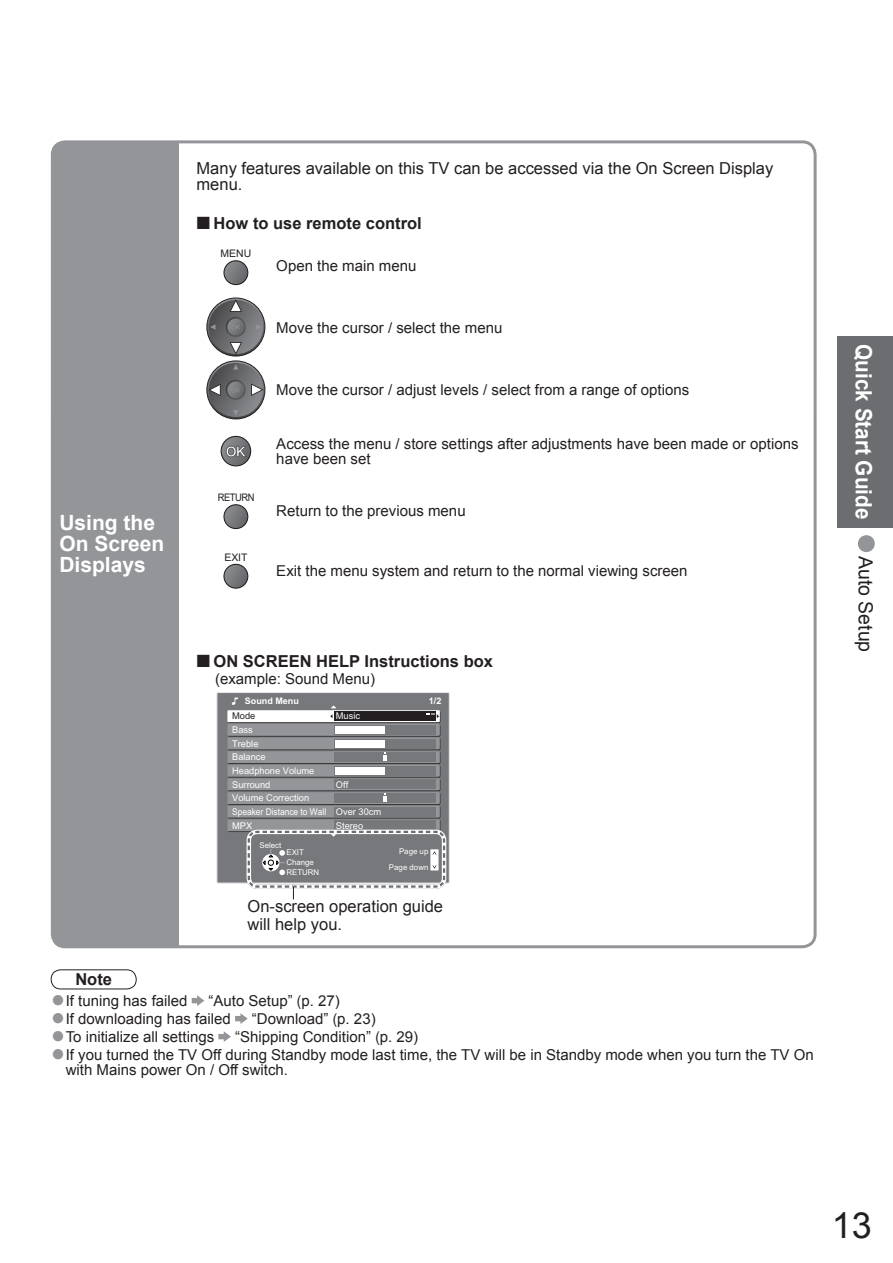
<style>
.page{position:relative;width:893px;height:1263px;background:#fff}
.page>*{position:absolute;margin:0;border:0;box-sizing:border-box;transform-origin:0 0}
.t1{font:36px "Arial";color:#231f20}
.t2{font:700 22.5px "Arial";color:#fff;scale:.92 1}
.t3{font:700 21px/21px "Arial";color:#fff}
.t4{font:19.5px "Arial";color:#231f20}
.t5{font:16.5px/18px "Arial";color:#231f20}
.t6{font:700 16.5px "Arial";color:#231f20}
.t7{font:15px/15px "Arial";color:#231f20}
.t8{font:10.35px "Arial";color:#231f20}
.t9{font:10.35px "Arial";color:#231f20;scale:.9 1}
.t10{font:9.3px/13.6px "Arial";color:#fff}
.t11{font:9.3px "Arial";color:#231f20}
.t12{font:700 9px "Arial";color:#fff}
.t13{font:7.95px/16.6px "Arial";color:#fff;text-align:right}
.t14{font:7.8px/9.8px "Arial";color:#fff}
.s1{font-size:26.4px}
.s2{font-size:41.25px;color:#939598}
.s3{font-size:68.25px;color:#939598}
</style>
<div class="page">
<div style="left:837px;top:336px;width:55px;height:191px;background:#6c6d70"></div>
<div style="left:52px;top:142px;width:126px;height:805px;background:#939598"></div>
<div style="left:51px;top:140px;width:765px;height:808px;border:3px solid #939598;border-radius:13px"></div>
<div style="left:217px;top:693px;width:232px;height:190px;background:#76787b"></div>
<div style="left:216px;top:692px;width:233px;height:192px;border:1px solid #e6e7e9"></div>
<div style="left:228px;top:711px;width:212px;height:12px;background:#565354"></div>
<div style="left:227px;top:710px;width:213px;height:12px;background:#fff"></div>
<div style="left:334px;top:711px;width:101px;height:10px;background:#231f20"></div>
<div style="left:228px;top:725px;width:212px;height:12px;background:#474547"></div>
<div style="left:227px;top:724px;width:213px;height:12px;background:#939598"></div>
<div style="left:228px;top:738px;width:212px;height:12px;background:#5a595b"></div>
<div style="left:227px;top:738px;width:213px;height:11px;background:#939598"></div>
<div style="left:228px;top:752px;width:212px;height:12px;background:#3c3a3b"></div>
<div style="left:227px;top:751px;width:213px;height:12px;background:#939598"></div>
<div style="left:227px;top:765px;width:213px;height:12px;background:#939598"></div>
<div style="left:228px;top:779px;width:212px;height:12px;background:#515052"></div>
<div style="left:227px;top:778px;width:213px;height:12px;background:#939598"></div>
<div style="left:334px;top:780px;width:101px;height:9px;background:#76787b"></div>
<div style="left:228px;top:793px;width:212px;height:12px;background:#3a393a"></div>
<div style="left:227px;top:792px;width:213px;height:12px;background:#939598"></div>
<div style="left:227px;top:806px;width:213px;height:12px;background:#939598"></div>
<div style="left:334px;top:807px;width:101px;height:10px;background:#76787b"></div>
<svg style="left:227px;top:819px;width:213px;height:12px"></svg>
<div style="left:334px;top:821px;width:101px;height:9px;background:#76787b"></div>
<svg style="left:231px;top:698px;width:7px;height:7px"></svg>
<div style="left:334px;top:725px;width:101px;height:10px;background:#76787b"></div>
<div style="left:335px;top:726px;width:50px;height:8px;background:#fff"></div>
<div style="left:334px;top:739px;width:101px;height:9px;background:#76787b"></div>
<div style="left:335px;top:740px;width:50px;height:7px;background:#fff"></div>
<div style="left:334px;top:766px;width:101px;height:10px;background:#76787b"></div>
<div style="left:335px;top:767px;width:50px;height:7px;background:#fff"></div>
<div style="left:334px;top:752px;width:101px;height:10px;background:#76787b"></div>
<svg style="left:383px;top:752px;width:3px;height:9px"></svg>
<div style="left:334px;top:793px;width:101px;height:10px;background:#76787b"></div>
<svg style="left:383px;top:793px;width:3px;height:9px"></svg>
<svg style="left:426px;top:713px;width:13px;height:5px"></svg>
<svg style="left:246px;top:830px;width:200px;height:69px"></svg>
<svg style="left:224px;top:261px;width:24px;height:24px"></svg>
<div style="left:223px;top:260px;width:25px;height:25px;border:1px solid #231f20;border-radius:50%"></div>
<svg style="left:207px;top:298px;width:58px;height:58px"></svg>
<div style="left:206px;top:298px;width:59px;height:58px;border:1px solid #231f20;border-radius:50%"></div>
<svg style="left:209px;top:300px;width:54px;height:54px;background:#6b6c6e"></svg>
<svg style="left:226px;top:317px;width:20px;height:20px"></svg>
<div style="left:228px;top:319px;width:17px;height:18px;background:#57585a;border-radius:50%"></div>
<svg style="left:227px;top:318px;width:18px;height:18px"></svg>
<div style="left:227px;top:318px;width:18px;height:18px;border:1px solid #57585a;border-radius:50%"></div>
<svg style="left:231px;top:325px;width:9px;height:5px"></svg>
<svg style="left:229px;top:299px;width:13px;height:13px"></svg>
<svg style="left:229px;top:342px;width:13px;height:12px"></svg>
<svg style="left:210px;top:324px;width:5px;height:6px"></svg>
<svg style="left:256px;top:324px;width:5px;height:6px"></svg>
<svg style="left:207px;top:361px;width:58px;height:58px"></svg>
<div style="left:206px;top:361px;width:59px;height:58px;border:1px solid #231f20;border-radius:50%"></div>
<svg style="left:209px;top:363px;width:54px;height:54px;background:#6a6b6e"></svg>
<svg style="left:226px;top:380px;width:20px;height:20px"></svg>
<div style="left:228px;top:382px;width:17px;height:18px;background:#57585a;border-radius:50%"></div>
<svg style="left:227px;top:381px;width:18px;height:18px"></svg>
<div style="left:227px;top:381px;width:18px;height:18px;border:1px solid #57585a;border-radius:50%"></div>
<svg style="left:231px;top:388px;width:9px;height:5px"></svg>
<svg style="left:208px;top:384px;width:13px;height:12px"></svg>
<svg style="left:251px;top:384px;width:12px;height:12px"></svg>
<svg style="left:233px;top:364px;width:5px;height:6px"></svg>
<svg style="left:233px;top:410px;width:5px;height:6px"></svg>
<svg style="left:221px;top:436px;width:30px;height:30px"></svg>
<div style="left:220px;top:436px;width:31px;height:30px;border:1px solid #231f20;border-radius:50%"></div>
<svg style="left:226px;top:446px;width:21px;height:11px"></svg>
<svg style="left:224px;top:505px;width:24px;height:24px"></svg>
<div style="left:223px;top:504px;width:25px;height:25px;border:1px solid #231f20;border-radius:50%"></div>
<svg style="left:224px;top:564px;width:24px;height:24px"></svg>
<div style="left:223px;top:564px;width:25px;height:25px;border:1px solid #231f20;border-radius:50%"></div>
<div style="left:51px;top:970px;width:85px;height:19px;border:1px solid #231f20;border-radius:10px"></div>
<svg style="left:192px;top:995px;width:12px;height:11px"></svg>
<svg style="left:235px;top:1013px;width:13px;height:11px"></svg>
<svg style="left:218px;top:1031px;width:13px;height:11px"></svg>
<p class="t5" style="left:196px;top:160px;width:578px;line-height:16.5px">Many features available on this TV can be accessed via the On Screen Display menu.</p>
<p class="t6" style="left:195px;top:214px;width:228px"><span class="s1">■</span>How to use remote control</p>
<h3 class="t3" style="left:59px;top:512px;width:107px">Using the<br>On Screen<br>Displays</h3>
<p class="t8" style="left:220px;top:250px;width:32px">MENU</p>
<p class="t9" style="left:218px;top:494px;width:42px">RETURN</p>
<p class="t8" style="left:224px;top:553px;width:25px">EXIT</p>
<p class="t7" style="left:276px;top:259px;width:142px">Open the main menu</p>
<p class="t7" style="left:276px;top:320px;width:227px">Move the cursor / select the menu</p>
<p class="t7" style="left:276px;top:383px;width:414px">Move the cursor / adjust levels / select from a range of options</p>
<p class="t7" style="left:276px;top:436px;width:523px">Access the menu / store settings after adjustments have been made or options have been set</p>
<p class="t7" style="left:276px;top:503px;width:191px">Return to the previous menu</p>
<p class="t7" style="left:276px;top:563px;width:412px">Exit the menu system and return to the normal viewing screen</p>
<p class="t6" style="left:195px;top:652px;width:299px"><span class="s1">■</span>ON SCREEN HELP Instructions box</p>
<p class="t7" style="left:215px;top:671px;width:162px">(example: Sound Menu)</p>
<p class="t12" style="left:245px;top:698px;width:56px">Sound Menu</p>
<p class="t12" style="left:429px;top:698px;width:14px">1/2</p>
<p class="t11" style="left:232px;top:713px;width:25px">Mode</p>
<p class="t10" style="left:336px;top:710px;width:26px">Music</p>
<p class="t10" style="left:232px;top:724px;width:84px">Bass<br>Treble<br>Balance<br>Headphone Volume<br>Surround</p>
<p class="t10" style="left:336px;top:778px;width:14px">Off</p>
<p class="t10" style="left:232px;top:792px;width:151px">Volume Correction<br>Speaker Distance to Wall Over 30cm<br>MPX</p>
<p class="t10" style="left:336px;top:819px;width:29px">Stereo</p>
<p class="t14" style="left:259px;top:841px;width:23px">Select</p>
<p class="t13" style="left:389px;top:843px;width:41px">Page up<br>Page down</p>
<p class="t5" style="left:247px;top:898px;width:197px">On-screen operation guide will help you.</p>
<p class="t14" style="left:286px;top:848px;width:34px">EXIT<br>Change<br>RETURN</p>
<p class="t6" style="left:75px;top:970px;width:38px">Note</p>
<p class="t7" style="left:51px;top:993px;width:138px"><span class="s2">•</span> If tuning has failed</p>
<p class="t7" style="left:208px;top:993px;width:133px">“Auto Setup” (p. 27)</p>
<p class="t7" style="left:51px;top:1011px;width:181px"><span class="s2">•</span> If downloading has failed</p>
<p class="t7" style="left:252px;top:1011px;width:125px">“Download” (p. 23)</p>
<p class="t7" style="left:51px;top:1029px;width:165px"><span class="s2">•</span> To initialize all settings</p>
<p class="t7" style="left:235px;top:1029px;width:184px">“Shipping Condition” (p. 29)</p>
<p class="t7" style="left:66px;top:1047px;width:749px;text-indent:-15px"><span class="s2">•</span> If you turned the TV Off during Standby mode last time, the TV will be in Standby mode when you turn the TV On with Mains power On / Off switch.</p>
<h2 class="t2" style="left:876px;top:344px;width:192px;rotate:90deg">Quick Start Guide</h2>
<h3 class="t4" style="left:876px;top:532px;width:122px;rotate:90deg"><span class="s3">•</span> Auto Setup</h3>
<h1 class="t1" style="left:831px;top:1206px;width:42px">13</h1>
</div>
